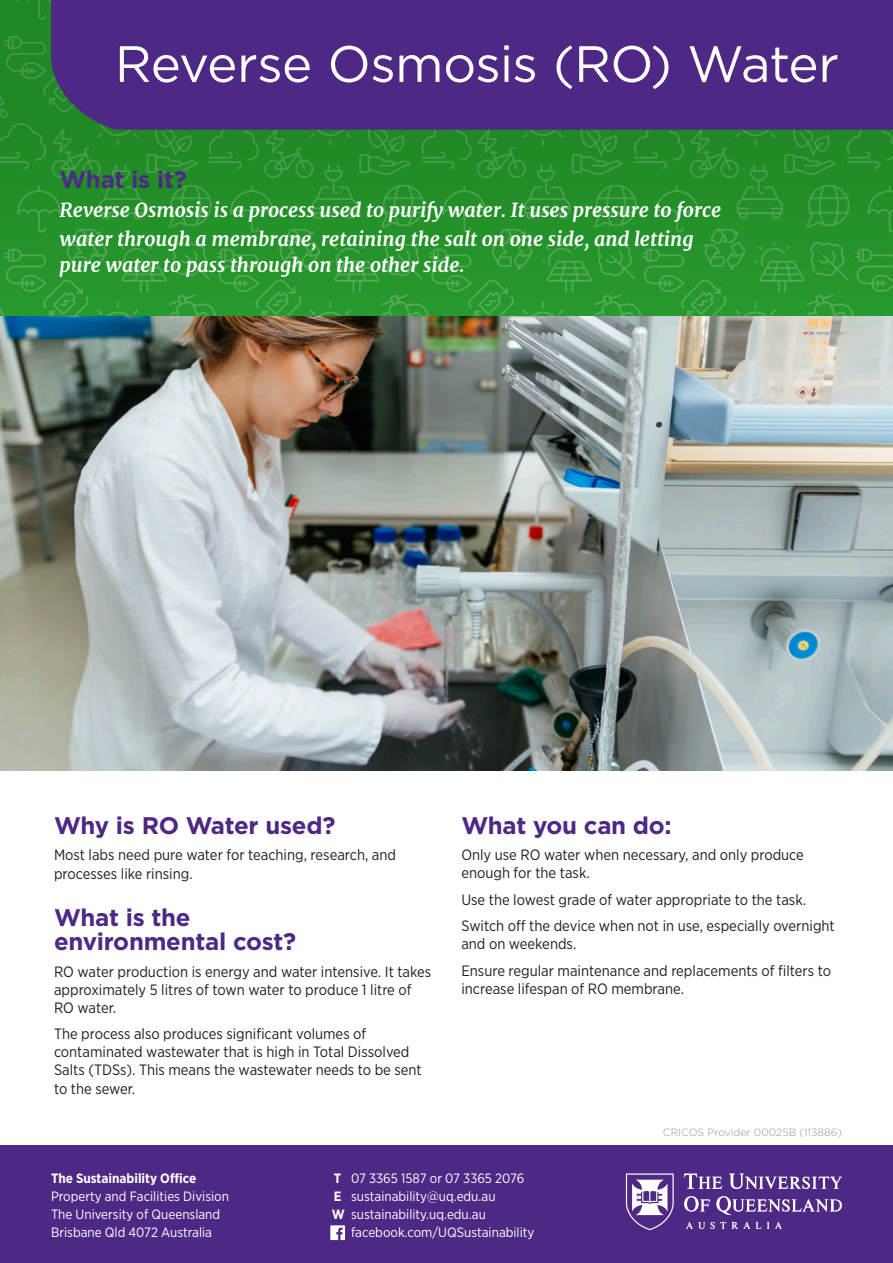
<style>
.page{position:relative;width:893px;height:1263px;background:#fff}
.page>*{position:absolute;margin:0;border:0;box-sizing:border-box;transform-origin:0 0}
.t1{font:51px "Gotham";letter-spacing:-.015em;color:#fff}
.t2{font:700 24px/24px "Gotham";letter-spacing:-.01em;color:#4d2884}
.t3{font:italic 700 19.5px/29px "Merriweather";color:#fff}
.t4{font:15px/18px "Gotham Narrow";color:#231f20}
.t5{font:13.5px/18px "Gotham Narrow";color:#fff}
.t6{font:700 13.5px "Gotham Narrow";color:#fff}
.t7{font:300 10.5px "Gotham";color:#939598}
.s1{font-weight:700}
</style>
<div class="page">
<div style="left:0;top:1145px;width:893px;height:118px;background:#4d2884"></div>
<svg style="left:330px;top:1225px;width:15px;height:15px"></svg>
<svg style="left:626px;top:1173px;width:216px;height:57px"></svg>
<svg style="left:0;top:0;width:893px;height:316px;background:#28922d"></svg>
<div style="left:51px;top:0;width:842px;height:130px;background:#4d2884"></div>
<img style="left:0;top:316px;width:893px;height:454px">
<h1 class="t1" style="left:115px;top:31px;width:726px">Reverse Osmosis (RO) Water</h1>
<h2 class="t2" style="left:60px;top:168px;width:129px">What is it?</h2>
<h3 class="t3" style="left:60px;top:195px;width:663px">Reverse Osmosis is a process used to purify water. It uses pressure to force water through a membrane, retaining the salt on one side, and letting</h3>
<h3 class="t3" style="left:60px;top:250px;width:407px">pure water to pass through on the other side.</h3>
<h2 class="t2" style="left:54px;top:813px;width:283px">Why is RO Water used?</h2>
<p class="t4" style="left:54px;top:845px;width:344px;line-height:18.9px">Most labs need pure water for teaching, research, and processes like rinsing.</p>
<h2 class="t2" style="left:54px;top:906px;width:244px">What is the environmental cost?</h2>
<p class="t4" style="left:54px;top:962px;width:379px">RO water production is energy and water intensive. It takes approximately 5 litres of town water to produce 1 litre of<br>RO water.</p>
<p class="t4" style="left:54px;top:1025px;width:369px">The process also produces significant volumes of contaminated wastewater that is high in Total Dissolved Salts (TDSs). This means the wastewater needs to be sent to the sewer.</p>
<h2 class="t2" style="left:461px;top:813px;width:212px">What you can do:</h2>
<p class="t4" style="left:461px;top:846px;width:344px">Only use RO water when necessary, and only produce enough for the task.</p>
<p class="t4" style="left:461px;top:886px;width:375px;line-height:26.5px">Use the lowest grade of water appropriate to the task.<br>Switch off the device when not in use, especially overnight</p>
<p class="t4" style="left:461px;top:930px;width:371px;line-height:26.5px">and on weekends.<br>Ensure regular maintenance and replacements of filters to</p>
<p class="t4" style="left:461px;top:979px;width:224px">increase lifespan of RO membrane.</p>
<p class="t7" style="left:663px;top:1126px;width:181px">CRICOS Provider 00025B (113886)</p>
<p class="t6" style="left:51px;top:1169px;width:147px">The Sustainability Office</p>
<p class="t5" style="left:51px;top:1186px;width:179px">Property and Facilities Division<br>The University of Queensland<br>Brisbane Qld 4072 Australia</p>
<p class="t5" style="left:332px;top:1169px;width:194px"><span class="s1">T</span> 07 3365 1587 or 07 3365 2076<br><span class="s1">E</span> sustainability@uq.edu.au<br><span class="s1">W</span> sustainability.uq.edu.au</p>
<p class="t5" style="left:351px;top:1223px;width:185px">facebook.com/UQSustainability</p>
</div>
